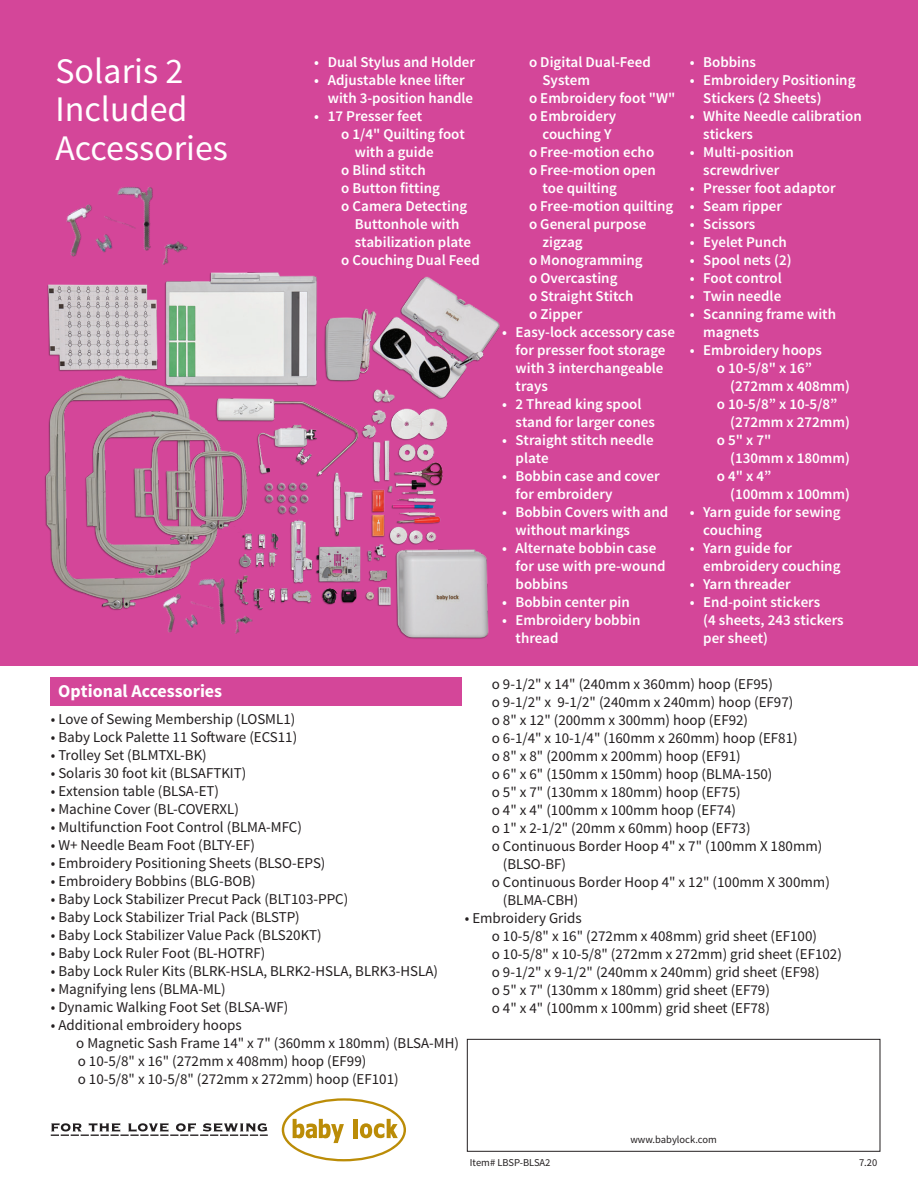
<style>
.page{position:relative;width:918px;height:1188px;background:#fff}
.page>*{position:absolute;margin:0;border:0;box-sizing:border-box;transform-origin:0 0}
.t1{font:36px/39px "Source Sans Pro";color:#fff}
.t2{font:700 18px "Source Sans Pro";color:#fff}
.t3{font:15px/18px "Source Sans Pro";color:#231f20}
.t4{font:600 15px/18px "Source Sans Pro";color:#fff}
.t5{font:10.5px "Source Sans Pro";color:#231f20}
</style>
<div class="page">
<div style="left:467px;top:1039px;width:413px;height:113px;border:1px solid #231f20"></div>
<svg style="left:282px;top:1098px;width:124px;height:63px"></svg>
<svg style="left:51px;top:1123px;width:217px;height:13px"></svg>
<div style="left:51px;top:678px;width:411px;height:28px;background:#d44699"></div>
<div style="left:0;top:0;width:918px;height:665px;background:#d44699"></div>
<img style="left:45px;top:272px;width:455px;height:367px">
<img style="left:91px;top:506px;width:223px;height:172px">
<img style="left:45px;top:187px;width:228px;height:182px">
<h1 class="t1" style="left:56px;top:52px;width:174px">Solaris 2<br>Included<br>Accessories</h1>
<p class="t4" style="left:314px;top:53px;width:162px">• Dual Stylus and Holder</p>
<p class="t4" style="left:328px;top:71px;width:147px;text-indent:-14px">• Adjustable knee lifter with 3-position handle</p>
<p class="t4" style="left:314px;top:107px;width:110px">• 17 Presser feet</p>
<p class="t4" style="left:341px;top:125px;width:125px">o 1/4" Quilting foot</p>
<p class="t4" style="left:355px;top:143px;width:81px">with a guide</p>
<p class="t4" style="left:341px;top:161px;width:86px">o Blind stitch</p>
<p class="t4" style="left:341px;top:179px;width:100px">o Button fitting</p>
<p class="t4" style="left:341px;top:197px;width:128px">o Camera Detecting</p>
<p class="t4" style="left:355px;top:215px;width:106px">Buttonhole with</p>
<p class="t4" style="left:355px;top:233px;width:118px">stabilization plate</p>
<p class="t4" style="left:341px;top:251px;width:140px">o Couching Dual Feed</p>
<p class="t4" style="left:529px;top:53px;width:123px">o Digital Dual-Feed</p>
<p class="t4" style="left:543px;top:71px;width:49px">System</p>
<p class="t4" style="left:529px;top:89px;width:148px">o Embroidery foot "W"</p>
<p class="t4" style="left:529px;top:107px;width:89px">o Embroidery</p>
<p class="t4" style="left:543px;top:125px;width:71px">couching Y</p>
<p class="t4" style="left:529px;top:143px;width:127px">o Free-motion echo</p>
<p class="t4" style="left:529px;top:161px;width:128px">o Free-motion open</p>
<p class="t4" style="left:543px;top:179px;width:76px">toe quilting</p>
<p class="t4" style="left:529px;top:197px;width:146px">o Free-motion quilting</p>
<p class="t4" style="left:529px;top:215px;width:119px">o General purpose</p>
<p class="t4" style="left:543px;top:233px;width:42px">zigzag</p>
<p class="t4" style="left:529px;top:251px;width:115px">o Monogramming</p>
<p class="t4" style="left:529px;top:269px;width:90px">o Overcasting</p>
<p class="t4" style="left:529px;top:287px;width:106px">o Straight Stitch</p>
<p class="t4" style="left:529px;top:305px;width:55px">o Zipper</p>
<p class="t4" style="left:516px;top:323px;width:161px;text-indent:-14px">• Easy-lock accessory case for presser foot storage with 3 interchangeable trays</p>
<p class="t4" style="left:516px;top:395px;width:141px;text-indent:-14px">• 2 Thread king spool stand for larger cones</p>
<p class="t4" style="left:516px;top:431px;width:140px;text-indent:-14px">• Straight stitch needle plate</p>
<p class="t4" style="left:516px;top:467px;width:146px;text-indent:-14px">• Bobbin case and cover for embroidery</p>
<p class="t4" style="left:516px;top:503px;width:154px;text-indent:-14px">• Bobbin Covers with and without markings</p>
<p class="t4" style="left:516px;top:539px;width:151px;text-indent:-14px">• Alternate bobbin case for use with pre-wound bobbins</p>
<p class="t4" style="left:502px;top:593px;width:129px">• Bobbin center pin</p>
<p class="t4" style="left:516px;top:611px;width:126px;text-indent:-14px">• Embroidery bobbin thread</p>
<p class="t4" style="left:690px;top:53px;width:68px">• Bobbins</p>
<p class="t4" style="left:703px;top:71px;width:154px;text-indent:-14px">• Embroidery Positioning<br>Stickers (2 Sheets)</p>
<p class="t4" style="left:703px;top:107px;width:160px;text-indent:-14px">• White Needle calibration stickers</p>
<p class="t4" style="left:690px;top:143px;width:106px;text-align:center">• Multi-position screwdriver</p>
<p class="t4" style="left:690px;top:179px;width:147px">• Presser foot adaptor</p>
<p class="t4" style="left:690px;top:197px;width:94px">• Seam ripper</p>
<p class="t4" style="left:690px;top:215px;width:67px">• Scissors</p>
<p class="t4" style="left:690px;top:233px;width:99px">• Eyelet Punch</p>
<p class="t4" style="left:690px;top:251px;width:103px">• Spool nets (2)</p>
<p class="t4" style="left:690px;top:269px;width:94px">• Foot control</p>
<p class="t4" style="left:690px;top:287px;width:93px">• Twin needle</p>
<p class="t4" style="left:703px;top:305px;width:134px;text-indent:-14px">• Scanning frame with magnets</p>
<p class="t4" style="left:690px;top:341px;width:134px">• Embroidery hoops</p>
<p class="t4" style="left:717px;top:359px;width:97px">o 10-5/8" x 16”</p>
<p class="t4" style="left:730px;top:377px;width:121px">(272mm x 408mm)</p>
<p class="t4" style="left:717px;top:395px;width:122px">o 10-5/8” x 10-5/8”</p>
<p class="t4" style="left:730px;top:413px;width:121px">(272mm x 272mm)</p>
<p class="t4" style="left:717px;top:431px;width:56px">o 5" x 7"</p>
<p class="t4" style="left:730px;top:449px;width:121px">(130mm x 180mm)</p>
<p class="t4" style="left:717px;top:467px;width:56px">o 4" x 4”</p>
<p class="t4" style="left:730px;top:485px;width:121px">(100mm x 100mm)</p>
<p class="t4" style="left:703px;top:503px;width:139px;text-indent:-14px">• Yarn guide for sewing couching</p>
<p class="t4" style="left:703px;top:539px;width:139px;text-indent:-14px">• Yarn guide for embroidery couching</p>
<p class="t4" style="left:690px;top:575px;width:102px">• Yarn threader</p>
<p class="t4" style="left:703px;top:593px;width:142px;text-indent:-14px">• End-point stickers<br>(4 sheets, 243 stickers per sheet)</p>
<p class="t3" style="left:492px;top:675px;width:283px">o 9-1/2" x 14" (240mm x 360mm) hoop (EF95)</p>
<p class="t3" style="left:492px;top:693px;width:303px">o 9-1/2" x 9-1/2" (240mm x 240mm) hoop (EF97)</p>
<p class="t3" style="left:492px;top:711px;width:258px">o 8" x 12" (200mm x 300mm) hoop (EF92)</p>
<p class="t3" style="left:492px;top:729px;width:308px">o 6-1/4" x 10-1/4" (160mm x 260mm) hoop (EF81)</p>
<p class="t3" style="left:492px;top:747px;width:250px">o 8" x 8" (200mm x 200mm) hoop (EF91)</p>
<p class="t3" style="left:492px;top:765px;width:282px">o 6" x 6" (150mm x 150mm) hoop (BLMA-150)</p>
<p class="t3" style="left:492px;top:783px;width:250px">o 5" x 7" (130mm x 180mm) hoop (EF75)</p>
<p class="t3" style="left:492px;top:801px;width:246px">o 4" x 4" (100mm x 100mm hoop (EF74)</p>
<p class="t3" style="left:492px;top:819px;width:260px">o 1" x 2-1/2" (20mm x 60mm) hoop (EF73)</p>
<p class="t3" style="left:492px;top:837px;width:332px">o Continuous Border Hoop 4" x 7" (100mm X 180mm)</p>
<p class="t3" style="left:503px;top:855px;width:65px">(BLSO-BF)</p>
<p class="t3" style="left:492px;top:873px;width:340px">o Continuous Border Hoop 4" x 12" (100mm X 300mm)</p>
<p class="t3" style="left:503px;top:891px;width:77px">(BLMA-CBH)</p>
<p class="t3" style="left:492px;top:909px;width:352px;text-indent:-27px">• Embroidery Grids<br>o 10-5/8" x 16" (272mm x 408mm) grid sheet (EF100)<br>o 10-5/8" x 10-5/8" (272mm x 272mm) grid sheet (EF102) o 9-1/2" x 9-1/2" (240mm x 240mm) grid sheet (EF98)<br>o 5" x 7" (130mm x 180mm) grid sheet (EF79)<br>o 4" x 4" (100mm x 100mm) grid sheet (EF78)</p>
<p class="t2" style="left:58px;top:680px;width:166px">Optional Accessories</p>
<p class="t3" style="left:51px;top:710px;width:246px">• Love of Sewing Membership (LOSML1)</p>
<p class="t3" style="left:51px;top:728px;width:248px">• Baby Lock Palette 11 Software (ECS11)</p>
<p class="t3" style="left:51px;top:746px;width:158px">• Trolley Set (BLMTXL-BK)</p>
<p class="t3" style="left:51px;top:764px;width:197px">• Solaris 30 foot kit (BLSAFTKIT)</p>
<p class="t3" style="left:51px;top:782px;width:170px">• Extension table (BLSA-ET)</p>
<p class="t3" style="left:51px;top:800px;width:190px">• Machine Cover (BL-COVERXL)</p>
<p class="t3" style="left:51px;top:818px;width:253px">• Multifunction Foot Control (BLMA-MFC)</p>
<p class="t3" style="left:51px;top:836px;width:206px">• W+ Needle Beam Foot (BLTY-EF)</p>
<p class="t3" style="left:51px;top:854px;width:276px">• Embroidery Positioning Sheets (BLSO-EPS)</p>
<p class="t3" style="left:51px;top:872px;width:206px">• Embroidery Bobbins (BLG-BOB)</p>
<p class="t3" style="left:51px;top:890px;width:299px">• Baby Lock Stabilizer Precut Pack (BLT103-PPC)</p>
<p class="t3" style="left:51px;top:908px;width:251px">• Baby Lock Stabilizer Trial Pack (BLSTP)</p>
<p class="t3" style="left:51px;top:926px;width:272px">• Baby Lock Stabilizer Value Pack (BLS20KT)</p>
<p class="t3" style="left:51px;top:944px;width:216px">• Baby Lock Ruler Foot (BL-HOTRF)</p>
<p class="t3" style="left:51px;top:962px;width:389px">• Baby Lock Ruler Kits (BLRK-HSLA, BLRK2-HSLA, BLRK3-HSLA)</p>
<p class="t3" style="left:51px;top:980px;width:176px">• Magnifying lens (BLMA-ML)</p>
<p class="t3" style="left:51px;top:998px;width:239px">• Dynamic Walking Foot Set (BLSA-WF)</p>
<p class="t3" style="left:76px;top:1016px;width:384px;text-indent:-26px">• Additional embroidery hoops<br>o Magnetic Sash Frame 14" x 7" (360mm x 180mm) (BLSA-MH) o 10-5/8" x 16" (272mm x 408mm) hoop (EF99)<br>o 10-5/8" x 10-5/8" (272mm x 272mm) hoop (EF101)</p>
<p class="t5" style="left:630px;top:1133px;width:88px">www.babylock.com</p>
<p class="t5" style="left:470px;top:1156px;width:82px">Item# LBSP-BLSA2</p>
<p class="t5" style="left:859px;top:1156px;width:20px">7.20</p>
</div>
